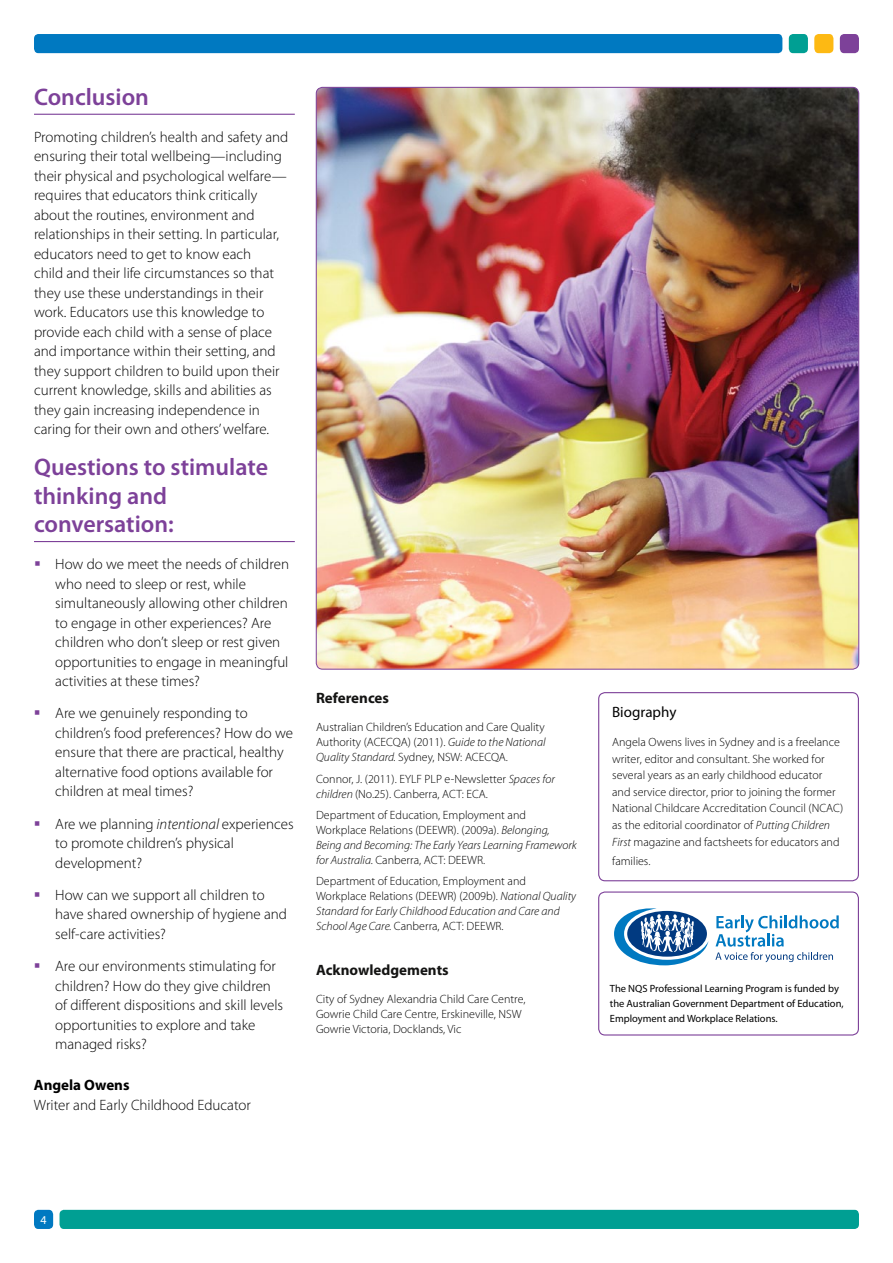
<style>
.page{position:relative;width:893px;height:1263px;background:#fff}
.page>*{position:absolute;margin:0;border:0;box-sizing:border-box;transform-origin:0 0}
.t1{font:600 24px/28.5px "Myriad Pro";color:#7d4199}
.t2{font:300 15px/19.5px "Myriad Pro";color:#000}
.t3{font:700 15px "Myriad Pro";color:#141413}
.t4{font:700 15px "Myriad Pro";color:#000}
.t5{font:15px "Myriad Pro";color:#000}
.t6{font:300 12px/15px "Myriad Pro";color:#000}
.t7{font:12px "Myriad Pro";color:#fff}
.t8{font:10.5px/15px "Myriad Pro";color:#000}
.s1{font-style:italic}
</style>
<div class="page">
<div style="left:34px;top:34px;width:748px;height:19px;background:#0079c1;border-radius:4px"></div>
<div style="left:840px;top:34px;width:19px;height:19px;background:#7d4199;border-radius:4px"></div>
<div style="left:814px;top:34px;width:19px;height:19px;background:#fdb913;border-radius:4px"></div>
<div style="left:789px;top:34px;width:19px;height:19px;background:#009f93;border-radius:4px"></div>
<div style="left:34px;top:1210px;width:19px;height:19px;background:#0079c1;border-radius:4px"></div>
<div style="left:60px;top:1210px;width:799px;height:19px;background:#009f93;border-radius:4px"></div>
<div style="left:598px;top:891px;width:261px;height:144px;border:1px solid #7d4199;border-radius:6px"></div>
<svg style="left:614px;top:908px;width:94px;height:57px"></svg>
<svg style="left:715px;top:915px;width:124px;height:47px"></svg>
<hr style="left:34px;top:114px;width:261px;height:1px;background:#7d4199">
<hr style="left:34px;top:541px;width:261px;height:1px;background:#7d4199">
<img style="left:316px;top:87px;width:543px;height:582px">
<div style="left:598px;top:692px;width:261px;height:189px;border:1px solid #7d4199;border-radius:6px"></div>
<h1 class="t1" style="left:34px;top:82px;width:117px">Conclusion</h1>
<p class="t2" style="left:34px;top:127px;width:256px">Promoting children’s health and safety and ensuring their total wellbeing—including their physical and psychological welfare— requires that educators think critically about the routines, environment and relationships in their setting. In particular, educators need to get to know each<br>child and their life circumstances so that they use these understandings in their work. Educators use this knowledge to provide each child with a sense of place and importance within their setting, and they support children to build upon their current knowledge, skills and abilities as they gain increasing independence in caring for their own and others’ welfare.</p>
<h1 class="t1" style="left:34px;top:453px;width:236px">Questions to stimulate thinking and conversation:</h1>
<p class="t2" style="left:55px;top:554px;width:235px">How do we meet the needs of children who need to sleep or rest, while simultaneously allowing other children to engage in other experiences? Are children who don’t sleep or rest given opportunities to engage in meaningful activities at these times?</p>
<p class="t2" style="left:55px;top:703px;width:239px">Are we genuinely responding to children’s food preferences? How do we ensure that there are practical, healthy alternative food options available for children at meal times?</p>
<p class="t2" style="left:55px;top:814px;width:240px">Are we planning <span class="s1">intentional</span> experiences to promote children’s physical development?</p>
<p class="t2" style="left:55px;top:885px;width:233px">How can we support all children to have shared ownership of hygiene and self-care activities?</p>
<p class="t2" style="left:55px;top:956px;width:230px">Are our environments stimulating for children? How do they give children of different dispositions and skill levels opportunities to explore and take managed risks?</p>
<p class="t4" style="left:34px;top:1075px;width:97px">Angela Owens</p>
<p class="t2" style="left:34px;top:1095px;width:219px">Writer and Early Childhood Educator</p>
<p class="t3" style="left:316px;top:688px;width:75px">References</p>
<p class="t6" style="left:316px;top:719px;width:231px;text-align:justify">Australian Children’s Education and Care Quality Authority (ACECQA) (2011). <span class="s1">Guide to the National Quality Standard.</span> Sydney, NSW: ACECQA.</p>
<p class="t6" style="left:316px;top:771px;width:240px">Connor, J. (2011). EYLF PLP e-Newsletter <span class="s1">Spaces for children</span> (No.25). Canberra, ACT: ECA.</p>
<p class="t6" style="left:316px;top:807px;width:262px">Department of Education, Employment and Workplace Relations (DEEWR). (2009a). <span class="s1">Belonging, Being and Becoming: The Early Years Learning Framework for Australia.</span> Canberra, ACT: DEEWR.</p>
<p class="t6" style="left:316px;top:874px;width:262px">Department of Education, Employment and Workplace Relations (DEEWR) (2009b). <span class="s1">National Quality Standard for Early Childhood Education and Care and School Age Care.</span> Canberra, ACT: DEEWR.</p>
<p class="t3" style="left:316px;top:960px;width:134px">Acknowledgements</p>
<p class="t6" style="left:316px;top:991px;width:211px">City of Sydney Alexandria Child Care Centre,<br>Gowrie Child Care Centre, Erskineville, NSW<br>Gowrie Victoria, Docklands, Vic</p>
<p class="t5" style="left:612px;top:703px;width:66px">Biography</p>
<p class="t6" style="left:612px;top:734px;width:233px;line-height:16.5px">Angela Owens lives in Sydney and is a freelance writer, editor and consultant. She worked for several years as an early childhood educator and service director, prior to joining the former National Childcare Accreditation Council (NCAC) as the editorial coordinator of <span class="s1">Putting Children First</span> magazine and factsheets for educators and</p>
<p class="t6" style="left:612px;top:853px;width:40px">families.</p>
<p class="t8" style="left:610px;top:980px;width:235px">The NQS Professional Learning Program is funded by the Australian Government Department of Education,<br>Employment and Workplace Relations.</p>
<p class="t7" style="left:41px;top:1212px;width:8px">4</p>
</div>
